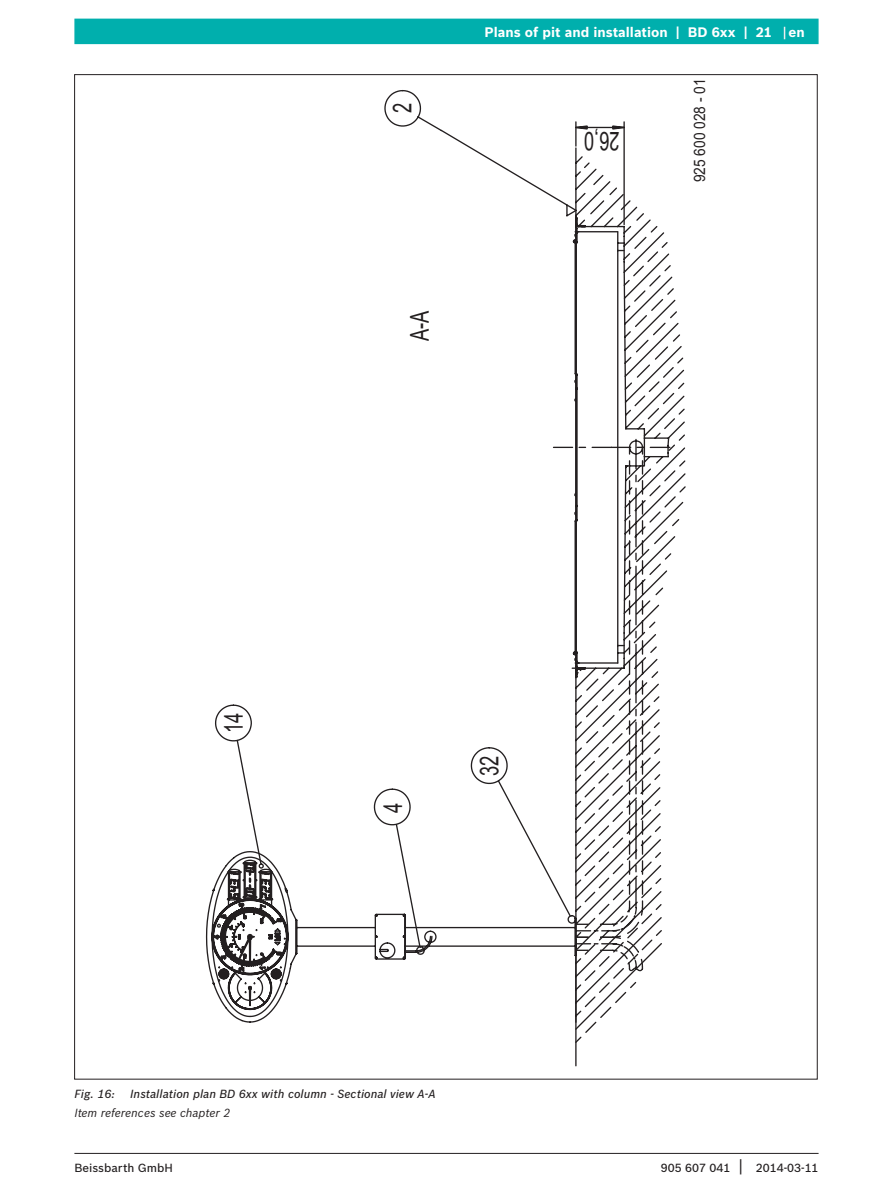
<style>
.page{position:relative;width:893px;height:1191px;background:#fff}
.page>*{position:absolute;margin:0;border:0;box-sizing:border-box;transform-origin:0 0}
.t1{font:25.95px "Arial";color:#231f20;scale:.7 1}
.t2{font:15.75px "Arial";letter-spacing:-.005em;color:#231f20;scale:.88 1}
.t3{font:700 13.5px "Bosch Sans";color:#fff}
.t4{font:italic 500 11.55px "Bosch Sans";color:#231f20}
.t5{font:500 11.55px "Bosch Sans";color:#231f20}
.FigLegend_0-0{font:italic 11.55px "Bosch Sans";color:#231f20}
.s1{font-weight:400;font-size:16.5px}
</style>
<div class="page">
<div style="left:74px;top:19px;width:745px;height:25px;background:#00afad"></div>
<hr style="left:74px;top:1153px;width:745px;height:1px;background:#231f20">
<svg style="left:784px;top:27px;width:1px;height:12px"></svg>
<svg style="left:625px;top:200px;width:61px;height:762px"></svg>
<svg style="left:205px;top:227px;width:439px;height:840px"></svg>
<svg style="left:214px;top:90px;width:411px;height:858px"></svg>
<svg style="left:574px;top:124px;width:51px;height:6px"></svg>
<p class="t1" style="left:393px;top:113px;width:16px;rotate:-90deg">2</p>
<p class="t1" style="left:410px;top:341px;width:45px;rotate:-90deg">A-A</p>
<p class="t3" style="left:485px;top:22px;width:322px">Plans of pit and installation | BD 6xx | 21 en</p>
<p class="t1" style="left:620px;top:151px;width:52px;rotate:-180deg">26,0</p>
<p class="t2" style="left:694px;top:182px;width:119px;rotate:-90deg">925 600 028 - 01</p>
<p class="t1" style="left:224px;top:733px;width:31px;rotate:-90deg">14</p>
<p class="t1" style="left:383px;top:813px;width:16px;rotate:-90deg">4</p>
<p class="t1" style="left:480px;top:775px;width:30px;rotate:-90deg">32</p>
<p class="t4" style="left:74px;top:1085px;width:42px">Fig. 16:</p>
<p class="t4" style="left:130px;top:1085px;width:307px">Installation plan BD 6xx with column - Sectional view A-A</p>
<p class="FigLegend_0-0" style="left:74px;top:1103px;width:158px">Item references see chapter 2</p>
<p class="t5" style="left:74px;top:1159px;width:100px">Beissbarth GmbH</p>
<p class="t5" style="left:661px;top:1159px;width:159px">905 607 041 <span class="s1">|</span> 2014-03-11</p>
</div>
